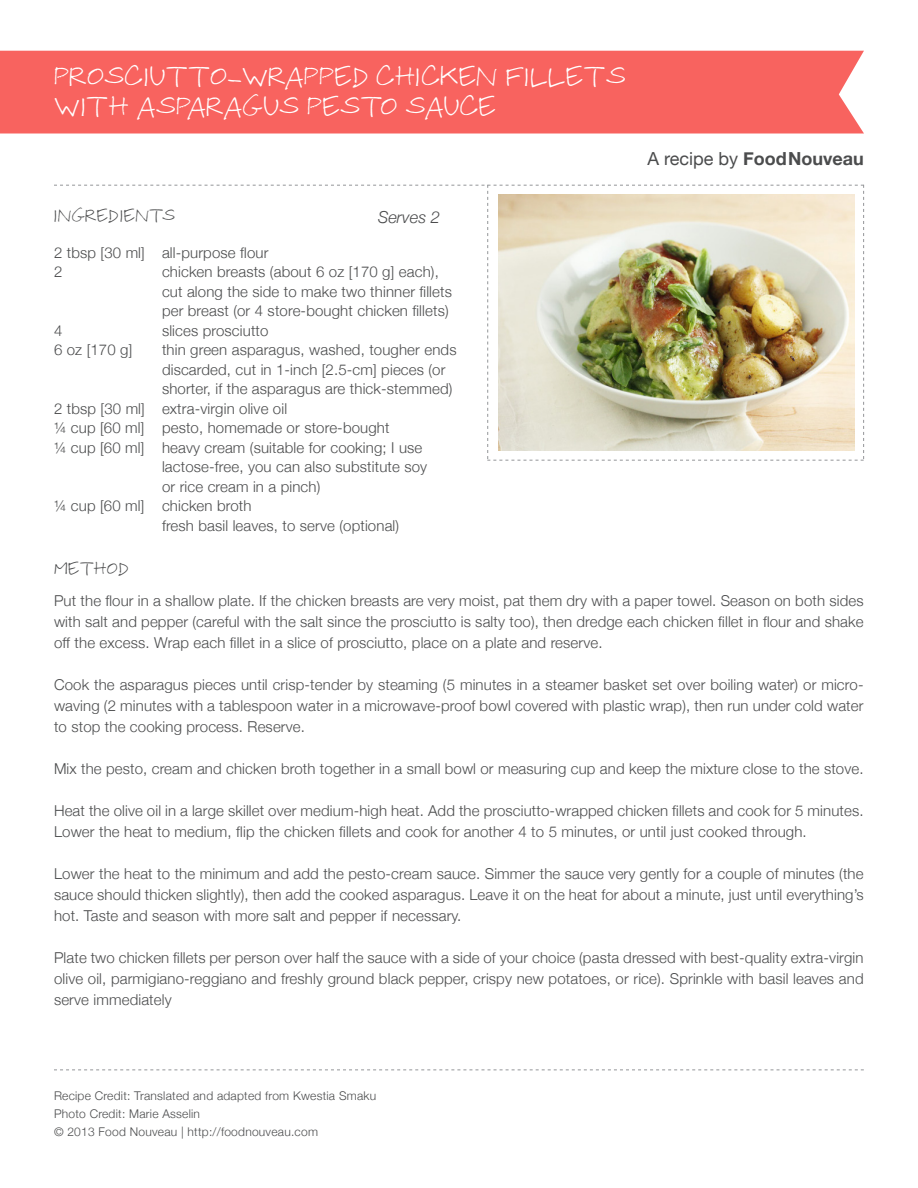
<style>
.page{position:relative;width:918px;height:1188px;background:#fff}
.page>*{position:absolute;margin:0;border:0;box-sizing:border-box;transform-origin:0 0}
.t1{font:25.5px "Marie's Font";color:#fff}
.t2{font:700 18px "Helvetica Neue";color:#4b4c4d}
.t3{font:16.5px "Marie's Font";color:#4b4c4d}
.t4{font:italic 300 16.5px "Helvetica Neue";color:#4b4c4d}
.t5{font:300 15px/21px "Helvetica Neue";letter-spacing:.01em;color:#4b4c4d;text-align:justify}
.t6{font:300 12px "Helvetica Neue";letter-spacing:.02em;color:#4b4c4d}
.s1{font-weight:400}
</style>
<div class="page">
<svg style="left:54px;top:185px;width:810px;height:276px"></svg>
<svg style="left:54px;top:1070px;width:810px;height:1px"></svg>
<img style="left:498px;top:195px;width:357px;height:256px">
<div style="left:0;top:51px;width:864px;height:83px;background:#f8635f"></div>
<p class="t1" style="left:54px;top:57px;width:573px">PROSCIUTTO-WRAPPED CHICKEN FILLETS</p>
<p class="t1" style="left:54px;top:87px;width:444px">WITH ASPARAGUS PESTO SAUCE</p>
<p class="t3" style="left:54px;top:203px;width:123px">INGREDIENTS</p>
<p class="t4" style="left:378px;top:204px;width:64px">Serves 2</p>
<p class="t5" style="left:54px;top:241px;width:216px">2 tbsp [30 ml] all-purpose flour</p>
<p class="t5" style="left:54px;top:261px;width:10px">2</p>
<p class="t5" style="left:162px;top:261px;width:278px">chicken breasts (about 6 oz [170 g] each),</p>
<p class="t5" style="left:162px;top:280px;width:291px">cut along the side to make two thinner fillets</p>
<p class="t5" style="left:162px;top:300px;width:288px">per breast (or 4 store-bought chicken fillets)</p>
<p class="t5" style="left:54px;top:319px;width:10px">4</p>
<p class="t5" style="left:162px;top:319px;width:108px">slices prosciutto</p>
<p class="t5" style="left:54px;top:339px;width:80px">6 oz [170 g]</p>
<p class="t5" style="left:162px;top:339px;width:296px">thin green asparagus, washed, tougher ends</p>
<p class="t5" style="left:162px;top:358px;width:285px">discarded, cut in 1-inch [2.5-cm] pieces (or</p>
<p class="t5" style="left:162px;top:378px;width:292px">shorter, if the asparagus are thick-stemmed)</p>
<p class="t5" style="left:54px;top:397px;width:235px">2 tbsp [30 ml] extra-virgin olive oil</p>
<p class="t5" style="left:54px;top:417px;width:337px">¼ cup [60 ml] pesto, homemade or store-bought</p>
<p class="t5" style="left:162px;top:437px;width:267px;line-height:19.5px;text-align:left;text-indent:-108px">¼ cup [60 ml] heavy cream (suitable for cooking; I use lactose-free, you can also substitute soy or rice cream in a pinch)</p>
<p class="t5" style="left:54px;top:495px;width:199px">¼ cup [60 ml] chicken broth</p>
<p class="t5" style="left:162px;top:514px;width:239px">fresh basil leaves, to serve (optional)</p>
<p class="t3" style="left:54px;top:556px;width:76px">METHOD</p>
<p class="t2" style="left:647px;top:145px;width:218px"><span class="s1">A recipe by</span> Food Nouveau</p>
<p class="t5" style="left:54px;top:590px;width:811px">Put the flour in a shallow plate. If the chicken breasts are very moist, pat them dry with a paper towel. Season on both sides with salt and pepper (careful with the salt since the prosciutto is salty too), then dredge each chicken fillet in flour and shake off the excess. Wrap each fillet in a slice of prosciutto, place on a plate and reserve.</p>
<p class="t5" style="left:54px;top:674px;width:811px">Cook the asparagus pieces until crisp-tender by steaming (5 minutes in a steamer basket set over boiling water) or micro&shy;waving (2 minutes with a tablespoon water in a microwave-proof bowl covered with plastic wrap), then run under cold water to stop the cooking process. Reserve.</p>
<p class="t5" style="left:54px;top:758px;width:811px">Mix the pesto, cream and chicken broth together in a small bowl or measuring cup and keep the mixture close to the stove.</p>
<p class="t5" style="left:54px;top:800px;width:811px">Heat the olive oil in a large skillet over medium-high heat. Add the prosciutto-wrapped chicken fillets and cook for 5 minutes.<br>Lower the heat to medium, flip the chicken fillets and cook for another 4 to 5 minutes, or until just cooked through.</p>
<p class="t5" style="left:54px;top:863px;width:811px">Lower the heat to the minimum and add the pesto-cream sauce. Simmer the sauce very gently for a couple of minutes (the sauce should thicken slightly), then add the cooked asparagus. Leave it on the heat for about a minute, just until everything’s hot. Taste and season with more salt and pepper if necessary.</p>
<p class="t5" style="left:54px;top:947px;width:811px">Plate two chicken fillets per person over half the sauce with a side of your choice (pasta dressed with best-quality extra-virgin olive oil, parmigiano-reggiano and freshly ground black pepper, crispy new potatoes, or rice). Sprinkle with basil leaves and serve immediately</p>
<p class="t6" style="left:54px;top:1086px;width:324px">Recipe Credit: Translated and adapted from Kwestia Smaku</p>
<p class="t6" style="left:54px;top:1104px;width:148px">Photo Credit: Marie Asselin</p>
<p class="t6" style="left:54px;top:1122px;width:266px">© 2013 Food Nouveau | http://foodnouveau.com</p>
</div>
